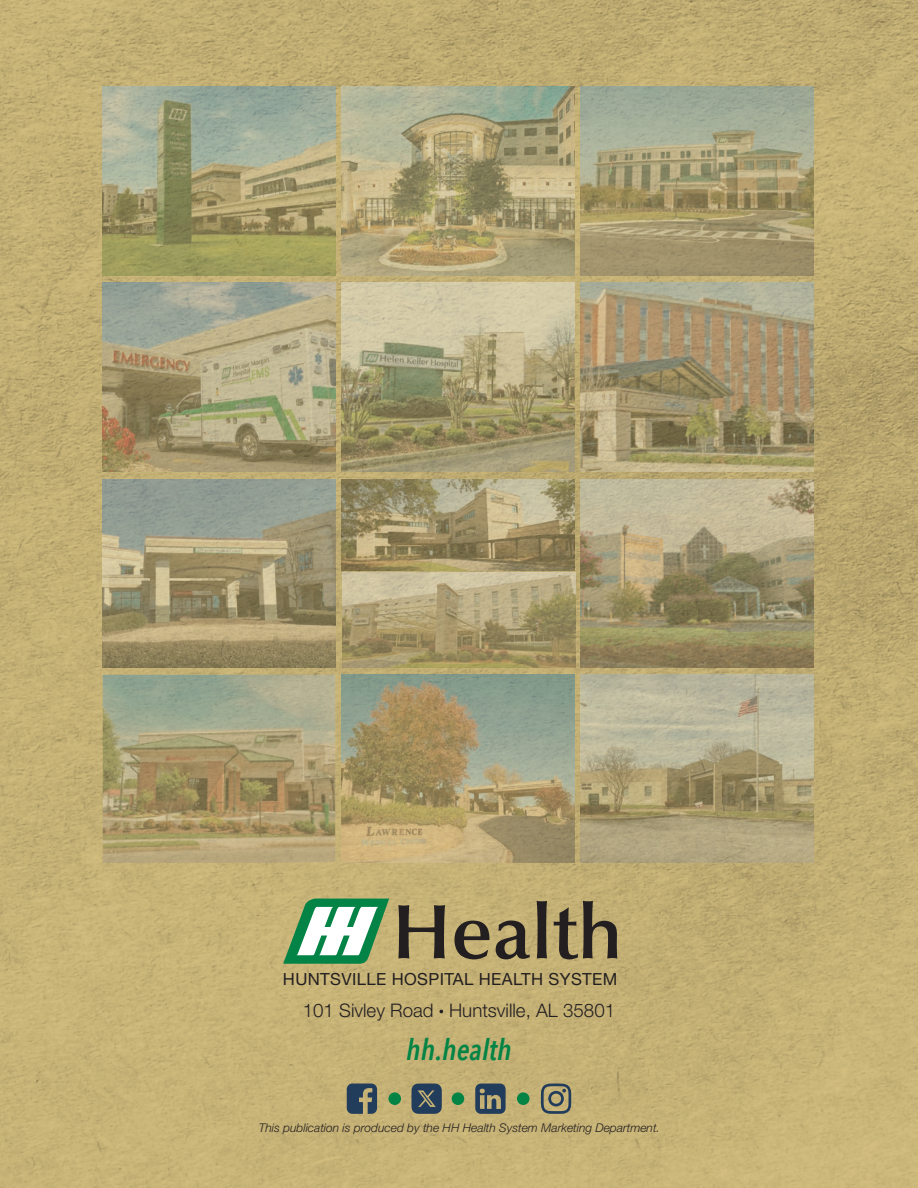
<style>
.page{position:relative;width:918px;height:1188px;background:#fff}
.page>*{position:absolute;margin:0;border:0;box-sizing:border-box;transform-origin:0 0}
.t1{font:italic 600 29.1px "Avenir Next Condensed";color:#038445}
.t2{font:300 18.75px "Helvetica Neue LT Std";color:#231f20}
.t3{font:16.8px "Helvetica Neue LT Std";letter-spacing:.02em;color:#231f20}
.t4{font:italic 300 12px "Helvetica Neue LT Std";color:#231f20}
</style>
<div class="page">
<img style="left:0;top:0;width:918px;height:1188px">
<svg style="left:398px;top:905px;width:47px;height:53px;background:#7a6e4e"></svg>
<svg style="left:455px;top:921px;width:35px;height:38px"></svg>
<svg style="left:496px;top:921px;width:34px;height:38px"></svg>
<svg style="left:537px;top:901px;width:10px;height:57px"></svg>
<svg style="left:554px;top:901px;width:63px;height:58px;background:#847753"></svg>
<svg style="left:283px;top:899px;width:106px;height:66px"></svg>
<img style="left:103px;top:87px;width:232px;height:188px">
<img style="left:342px;top:87px;width:232px;height:188px">
<img style="left:581px;top:87px;width:232px;height:188px">
<img style="left:103px;top:283px;width:232px;height:188px">
<img style="left:342px;top:283px;width:232px;height:188px">
<img style="left:581px;top:283px;width:232px;height:188px">
<img style="left:103px;top:479px;width:232px;height:188px">
<img style="left:342px;top:479px;width:232px;height:91px">
<img style="left:581px;top:479px;width:232px;height:188px">
<img style="left:103px;top:675px;width:232px;height:188px">
<img style="left:342px;top:675px;width:232px;height:188px">
<img style="left:581px;top:675px;width:232px;height:188px">
<img style="left:343px;top:572px;width:232px;height:95px">
<svg style="left:541px;top:1084px;width:30px;height:30px"></svg>
<div style="left:517px;top:1092px;width:13px;height:13px;background:#038445;border-radius:50%"></div>
<svg style="left:475px;top:1084px;width:31px;height:30px"></svg>
<div style="left:452px;top:1092px;width:12px;height:13px;background:#038445;border-radius:50%"></div>
<div style="left:388px;top:1092px;width:13px;height:13px;background:#038445;border-radius:50%"></div>
<svg style="left:347px;top:1084px;width:30px;height:30px"></svg>
<svg style="left:411px;top:1084px;width:31px;height:30px"></svg>
<h3 class="t3" style="left:283px;top:969px;width:336px">HUNTSVILLE HOSPITAL HEALTH SYSTEM</h3>
<h2 class="t2" style="left:303px;top:999px;width:314px">101 Sivley Road · Huntsville, AL 35801</h2>
<h1 class="t1" style="left:406px;top:1032px;width:107px">hh.health</h1>
<p class="t4" style="left:259px;top:1121px;width:403px">This publication is produced by the HH Health System Marketing Department.</p>
</div>
